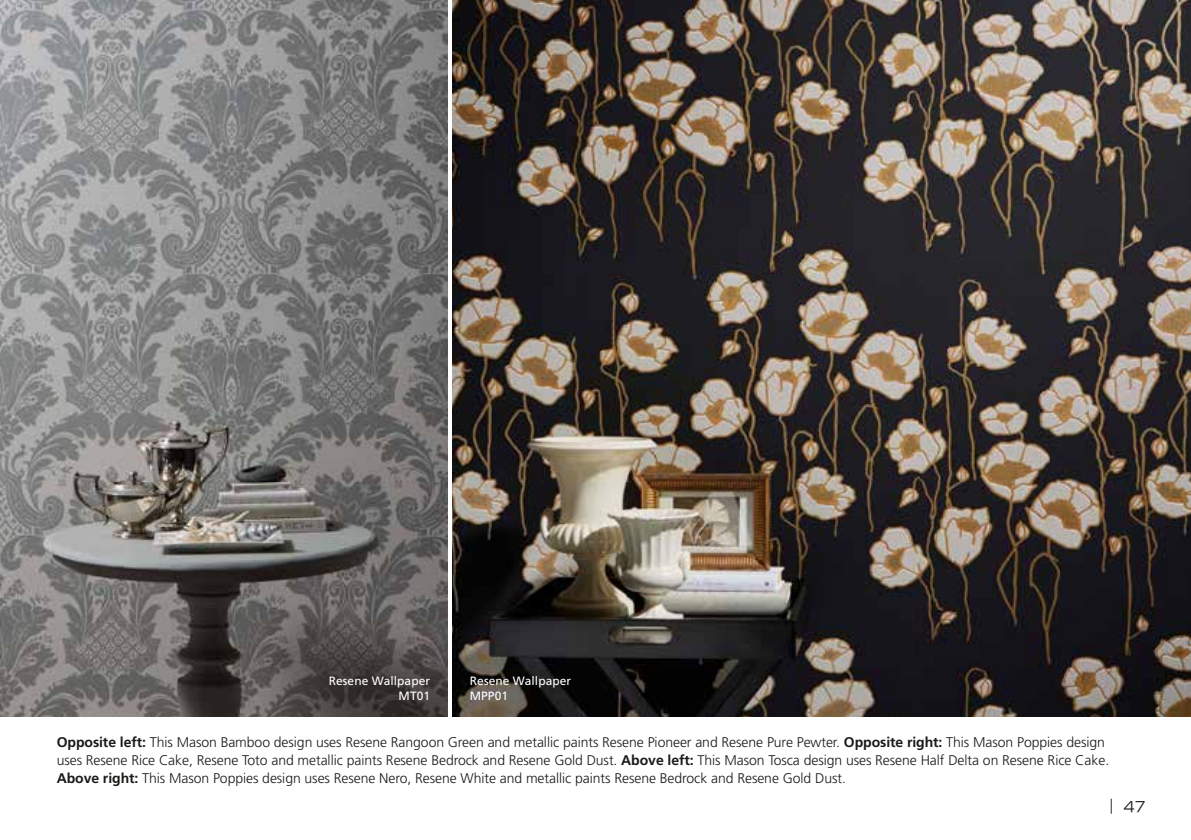
<style>
.page{position:relative;width:1191px;height:840px;background:#fff}
.page>*{position:absolute;margin:0;border:0;box-sizing:border-box;transform-origin:0 0}
.t1{font:expanded 15px "Trade Gothic LH";color:#1a1a18}
.t2{font:300 14px/18px "Frutiger";letter-spacing:-.005em;color:#1a1a18}
.t3{font:12px/14.4px "Frutiger";letter-spacing:.005em;color:#fff}
.s1{font-weight:700}
</style>
<div class="page">
<img style="left:0;top:0;width:447px;height:716px">
<img style="left:453px;top:0;width:738px;height:716px">
<p class="t3" style="left:329px;top:673px;width:103px;text-align:right">Resene Wallpaper<br>MT01</p>
<p class="t3" style="left:470px;top:673px;width:103px">Resene Wallpaper<br>MPP01</p>
<p class="t2" style="left:57px;top:732px;width:1054px"><span class="s1">Opposite left:</span> This Mason Bamboo design uses Resene Rangoon Green and metallic paints Resene Pioneer and Resene Pure Pewter. <span class="s1">Opposite right:</span> This Mason Poppies design uses Resene Rice Cake, Resene Toto and metallic paints Resene Bedrock and Resene Gold Dust. <span class="s1">Above left:</span> This Mason Tosca design uses Resene Half Delta on Resene Rice Cake.<br><span class="s1">Above right:</span> This Mason Poppies design uses Resene Nero, Resene White and metallic paints Resene Bedrock and Resene Gold Dust.</p>
<p class="t1" style="left:1109px;top:796px;width:37px">| 47</p>
</div>
